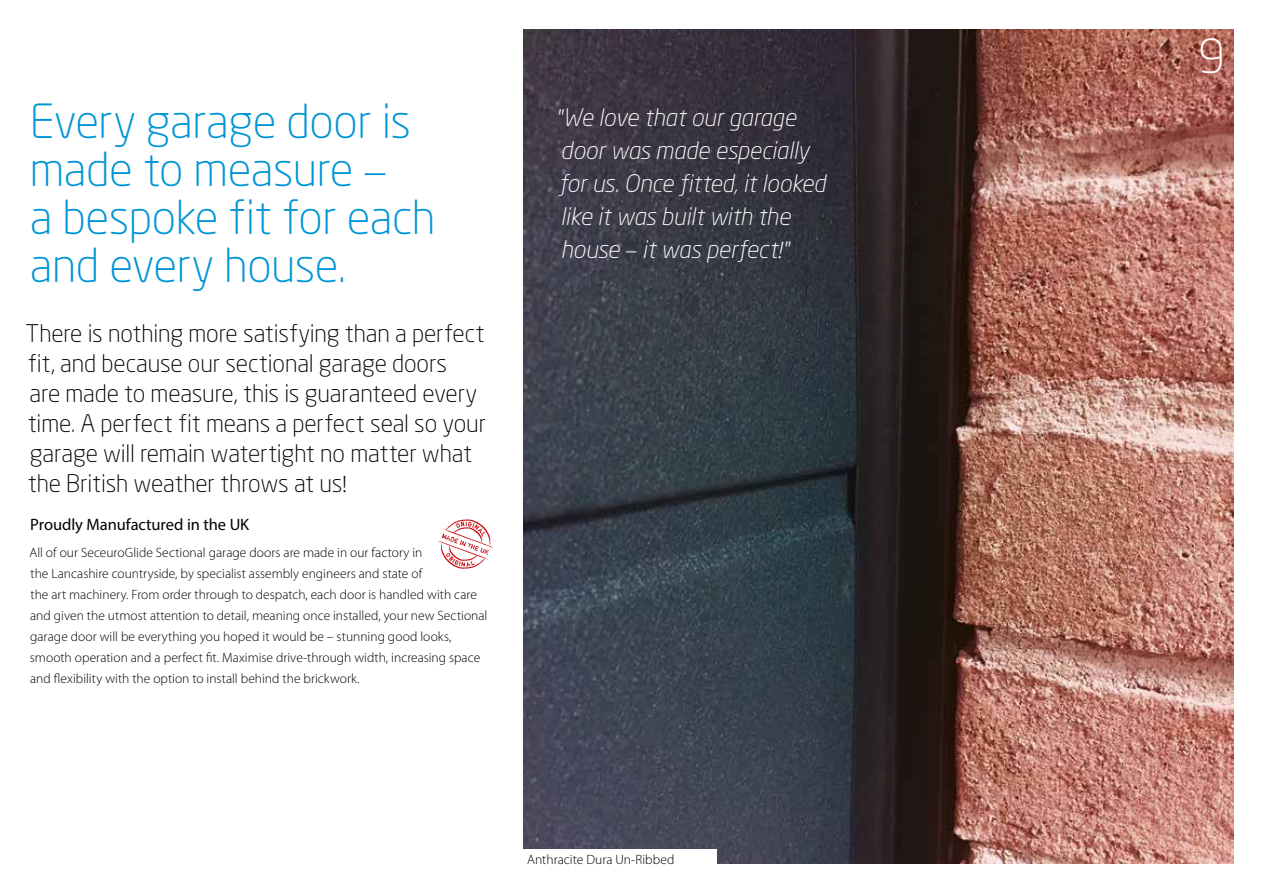
<style>
.page{position:relative;width:1263px;height:893px;background:#fff}
.page>*{position:absolute;margin:0;border:0;box-sizing:border-box;transform-origin:0 0}
.t1{font:300 46.5px/48px "Neo Sans";letter-spacing:-.01em;color:#0095d6}
.t2{font:300 46.5px "Neo Sans";color:#fff}
.t3{font:300 24px/30px "Neo Sans";letter-spacing:-.005em;color:#000}
.t4{font:italic 300 24px/33px "Neo Sans";letter-spacing:-.005em;color:#fff}
.t5{font:16.5px "Myriad Pro";letter-spacing:-.005em;color:#000}
.t6{font:300 13.5px/21px "Myriad Pro";color:#000}
.s1{font-family:"Myriad Pro"}
</style>
<div class="page">
<img style="left:523px;top:30px;width:710px;height:833px">
<div style="left:523px;top:849px;width:193px;height:21px;background:#fff"></div>
<svg style="left:438px;top:519px;width:55px;height:50px"></svg>
<h1 class="t1" style="left:30px;top:100px;width:407px">Every garage door is made to measure <span class="s1">–<br></span>a bespoke fit for each and every house.</h1>
<h2 class="t4" style="left:557px;top:102px;width:270px"><span class="s1">"</span>We love that our garage door was made especially for us. Once fitted, it looked like it was built with the house <span class="s1">–</span> it was perfect<span class="s1">!"</span></h2>
<p class="t3" style="left:26px;top:320px;width:462px">There is nothing more satisfying than a perfect fit, and because our sectional garage doors<br>are made to measure, this is guaranteed every time. A perfect fit means a perfect seal so your garage will remain watertight no matter what the British weather throws at us<span class="s1">!</span></p>
<p class="t5" style="left:30px;top:515px;width:220px">Proudly Manufactured in the UK</p>
<p class="t6" style="left:29px;top:542px;width:459px">All of our SeceuroGlide Sectional garage doors are made in our factory in<br>the Lancashire countryside, by specialist assembly engineers and state of<br>the art machinery. From order through to despatch, each door is handled with care and given the utmost attention to detail, meaning once installed, your new Sectional garage door will be everything you hoped it would be – stunning good looks, smooth operation and a perfect fit. Maximise drive-through width, increasing space and flexibility with the option to install behind the brickwork.</p>
<p class="t6" style="left:527px;top:849px;width:149px">Anthracite Dura Un-Ribbed</p>
<h1 class="t2" style="left:1198px;top:36px;width:28px">9</h1>
</div>
